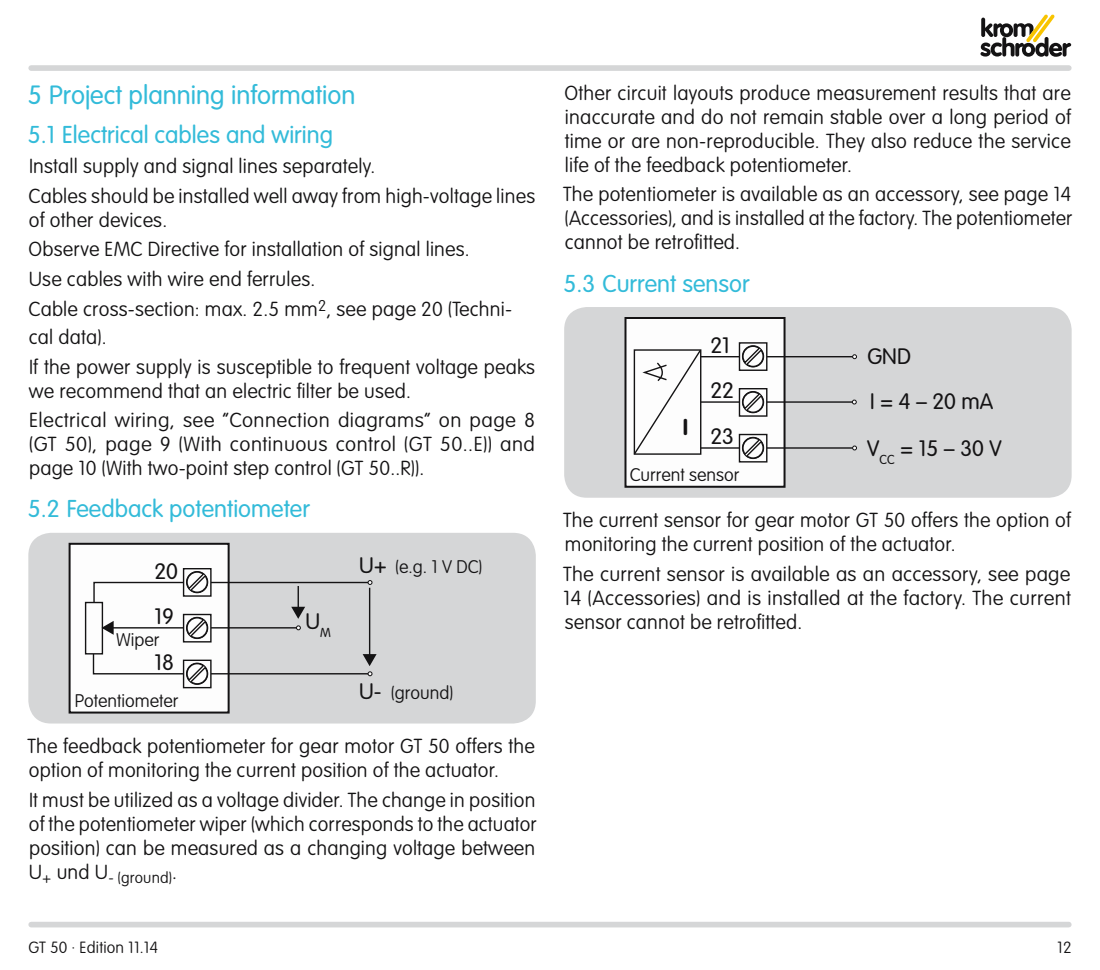
<style>
.page{position:relative;width:1100px;height:970px;background:#fff}
.page>*{position:absolute;margin:0;border:0;box-sizing:border-box;transform-origin:0 0}
.t1{font:300 26px "VAG Rounded Std";color:#33bbd9}
.t2{font:300 24px "VAG Rounded Std";color:#33bbd9}
.t3{font:700 22.6px "VAG Rounded Std";color:#141314}
.t4{font:300 22px/45.4px "VAG Rounded Std";color:#141314}
.t5{font:100 20px/24px "VAG Rounded Std";letter-spacing:.01em;color:#141314}
.t6{font:100 18px "VAG Rounded Std";color:#141314}
.t7{font:100 16px "VAG Rounded Std";letter-spacing:.01em;color:#141314}
.t8{font:100 15.4px "VAG Rounded Std";letter-spacing:.01em;color:#141314}
</style>
<div class="page">
<svg style="left:980px;top:14px;width:91px;height:43px"></svg>
<div style="left:31px;top:921px;width:1038px;height:6px;background:#d5d6d7"></div>
<div style="left:31px;top:65px;width:1038px;height:6px;background:#d5d6d7"></div>
<div style="left:28px;top:533px;width:508px;height:190px;background:#d5d6d7;border-radius:23px"></div>
<hr style="left:369px;top:587px;width:1px;height:69px;background:#141314">
<div style="left:70px;top:543px;width:159px;height:169px;background:#fdfdfd"></div>
<div style="left:69px;top:542px;width:161px;height:171px;border:2px solid #141314"></div>
<div style="left:183px;top:613px;width:29px;height:29px;border:1px solid #141314"></div>
<div style="left:183px;top:568px;width:29px;height:28px;border:1px solid #141314"></div>
<div style="left:183px;top:659px;width:29px;height:29px;border:1px solid #141314"></div>
<div style="left:85px;top:601px;width:18px;height:53px;border:1px solid #141314"></div>
<svg style="left:92px;top:652px;width:285px;height:33px"></svg>
<svg style="left:93px;top:570px;width:279px;height:69px"></svg>
<div style="left:564px;top:307px;width:507px;height:190px;background:#d5d6d7;border-radius:23px"></div>
<div style="left:625px;top:318px;width:159px;height:168px;background:#fdfdfd"></div>
<div style="left:624px;top:317px;width:161px;height:170px;border:2px solid #141314"></div>
<hr style="left:650px;top:356px;width:204px;height:1px;background:#141314">
<hr style="left:649px;top:447px;width:205px;height:1px;background:#141314">
<hr style="left:658px;top:401px;width:196px;height:2px;background:#141314">
<div style="left:739px;top:388px;width:28px;height:28px;background:#fdfdfd"></div>
<div style="left:739px;top:388px;width:28px;height:29px;border:1px solid #141314"></div>
<svg style="left:741px;top:391px;width:23px;height:22px"></svg>
<div style="left:742px;top:391px;width:22px;height:22px;border:1px solid #141314;border-radius:50%"></div>
<div style="left:739px;top:343px;width:28px;height:27px;background:#fdfdfd"></div>
<div style="left:739px;top:342px;width:28px;height:29px;border:1px solid #141314"></div>
<svg style="left:741px;top:345px;width:23px;height:23px"></svg>
<div style="left:742px;top:345px;width:22px;height:22px;border:1px solid #141314;border-radius:50%"></div>
<div style="left:739px;top:434px;width:28px;height:28px;background:#fdfdfd"></div>
<div style="left:739px;top:434px;width:28px;height:28px;border:1px solid #141314"></div>
<svg style="left:741px;top:436px;width:23px;height:23px"></svg>
<div style="left:742px;top:437px;width:22px;height:22px;border:1px solid #141314;border-radius:50%"></div>
<svg style="left:852px;top:399px;width:5px;height:5px"></svg>
<svg style="left:852px;top:445px;width:5px;height:5px"></svg>
<svg style="left:852px;top:354px;width:5px;height:5px"></svg>
<svg style="left:633px;top:349px;width:69px;height:106px"></svg>
<h1 class="t1" style="left:28px;top:84px;width:329px">5 Project planning information</h1>
<p class="t2" style="left:28px;top:125px;width:307px">5.1 Electrical cables and wiring</p>
<p class="t5" style="left:29px;top:153px;width:508px;line-height:29.6px">Install supply and signal lines separately.<br>Cables should be installed well away from high-voltage lines</p>
<p class="t5" style="left:29px;top:206px;width:508px;line-height:29.4px">of other devices.<br>Observe EMC Directive for installation of signal lines.<br>Use cables with wire end ferrules.<br>Cable cross-section: max. 2.5 mm<sup>2</sup>, see page 20 (Techni&shy;cal data).<br>If the power supply is susceptible to frequent voltage peaks</p>
<p class="t5" style="left:29px;top:377px;width:508px;line-height:29.6px">we recommend that an electric filter be used.<br>Electrical wiring, see “Connection diagrams” on page 8</p>
<p class="t5" style="left:29px;top:433px;width:507px">(GT 50), page 9 (With continuous control (GT 50..E)) and page 10 (With two-point step control (GT 50..R)).</p>
<p class="t2" style="left:28px;top:499px;width:284px">5.2 Feedback potentiometer</p>
<p class="t4" style="left:359px;top:543px;width:29px">U+</p>
<p class="t6" style="left:395px;top:558px;width:88px">(e.g. 1 V DC)</p>
<p class="t4" style="left:154px;top:548px;width:25px">20<br>19<br>18</p>
<p class="t4" style="left:305px;top:599px;width:27px">U<sub>M</sub></p>
<p class="t6" style="left:116px;top:631px;width:45px">Wiper</p>
<p class="t4" style="left:359px;top:669px;width:24px">U-</p>
<p class="t6" style="left:391px;top:684px;width:63px">(ground)</p>
<p class="t5" style="left:27px;top:735px;width:509px">The feedback potentiometer for gear motor GT 50 offers the option of monitoring the current position of the actuator.</p>
<p class="t5" style="left:29px;top:789px;width:509px;text-align:justify">It must be utilized as a voltage divider. The change in position of the potentiometer wiper (which corresponds to the actuator position) can be measured as a changing voltage between</p>
<p class="t8" style="left:29px;top:871px;width:150px"><sup>U</sup>+ <sup>und</sup> <sup>U</sup>- (ground)<sup>.</sup></p>
<p class="t6" style="left:75px;top:693px;width:105px">Potentiometer</p>
<p class="t5" style="left:564px;top:82px;width:508px;text-align:justify">Other circuit layouts produce measurement results that are inaccurate and do not remain stable over a long period of time or are non-reproducible. They also reduce the service life of the feedback potentiometer.</p>
<p class="t5" style="left:563px;top:184px;width:511px;text-align:justify">The potentiometer is available as an accessory, see page 14 (Accessories), and is installed at the factory. The potentiometer cannot be retrofitted.</p>
<p class="t2" style="left:564px;top:273px;width:187px">5.3 Current sensor</p>
<p class="t4" style="left:710px;top:323px;width:25px">21<br>22<br>23</p>
<p class="t4" style="left:868px;top:333px;width:127px">GND<br>I = 4 – 20 mA</p>
<p class="t4" style="left:867px;top:426px;width:136px">V<sub>CC</sub> = 15 – 30 V</p>
<p class="t3" style="left:683px;top:414px;width:7px">I</p>
<p class="t6" style="left:630px;top:467px;width:111px">Current sensor</p>
<p class="t5" style="left:563px;top:510px;width:509px">The current sensor for gear motor GT 50 offers the option of monitoring the current position of the actuator.</p>
<p class="t5" style="left:563px;top:563px;width:509px;text-align:justify">The current sensor is available as an accessory, see page 14 (Accessories) and is installed at the factory. The current sensor cannot be retrofitted.</p>
<p class="t7" style="left:28px;top:940px;width:131px">GT 50 · Edition 11.14</p>
<p class="t7" style="left:1057px;top:940px;width:16px">12</p>
</div>
